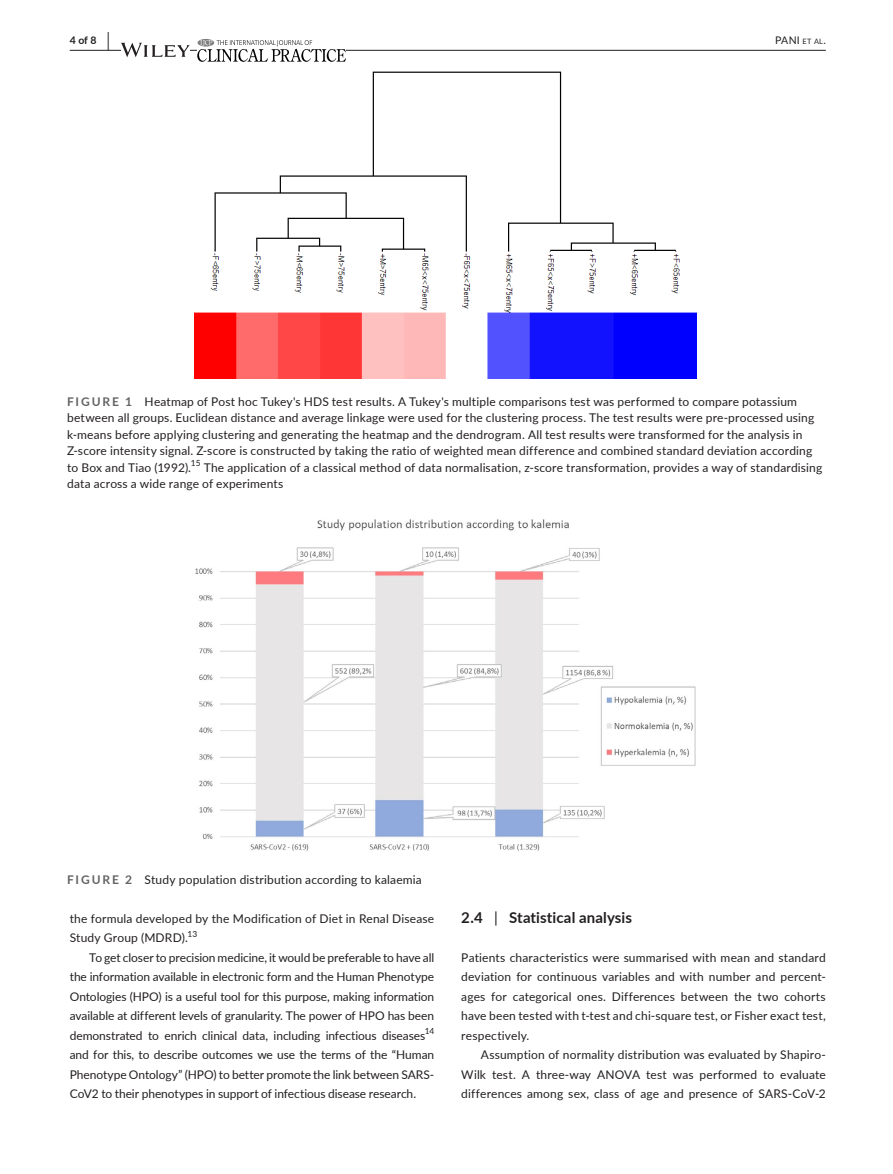
<style>
.page{position:relative;width:893px;height:1174px;background:#fff}
.page>*{position:absolute;margin:0;border:0;box-sizing:border-box;transform-origin:0 0}
.t1{font:700 15px "Lato";letter-spacing:.005em;color:#231f20}
.t2{font:12px/19.5px "Lato";letter-spacing:.015em;color:#231f20}
.t3{font:10.5px "Lato";color:#231f20}
.t4{font:700 10.5px "Lato";color:#231f20}
.t5{font:8.4px "Lato";color:#231f20}
.s1{font-size:19.5px}
.s2{font-size:7.35px}
.s3{font-weight:700;color:#636366}
.s4{font-weight:400}
</style>
<div class="page">
<hr style="left:70px;top:50px;width:756px;height:1px;background:#231f20">
<svg style="left:121px;top:43px;width:69px;height:14px"></svg>
<svg style="left:197px;top:40px;width:149px;height:22px"></svg>
<img style="left:194px;top:72px;width:502px;height:307px">
<img style="left:195px;top:519px;width:501px;height:332px">
<p class="t4" style="left:70px;top:33px;width:41px">4 of 8 <span class="s1">|</span></p>
<p class="t3" style="left:775px;top:33px;width:52px">PANI <span class="s2">et al</span>.</p>
<p class="t2" style="left:67px;top:393px;width:749px;line-height:16.5px"><span class="s3">FIGURE 1</span> Heatmap of Post hoc Tukey's HDS test results. A Tukey's multiple comparisons test was performed to compare potassium between all groups. Euclidean distance and average linkage were used for the clustering process. The test results were pre-processed using k-means before applying clustering and generating the heatmap and the dendrogram. All test results were transformed for the analysis in Z-score intensity signal. Z-score is constructed by taking the ratio of weighted mean difference and combined standard deviation according to Box and Tiao (1992).</p>
<p class="t5" style="left:191px;top:457px;width:11px">15</p>
<p class="t2" style="left:67px;top:459px;width:757px;line-height:16.5px;text-indent:137px">The application of a classical method of data normalisation, z-score transformation, provides a way of standardising data across a wide range of experiments</p>
<p class="t2" style="left:67px;top:869px;width:356px"><span class="s3">FIGURE 2</span> Study population distribution according to kalaemia</p>
<p class="t2" style="left:70px;top:908px;width:366px">the formula developed by the Modification of Diet in Renal Disease<br>Study Group (MDRD).<sup>13</sup></p>
<p class="t2" style="left:70px;top:947px;width:366px;text-align:justify;text-indent:19px">To get closer to precision medicine, it would be preferable to have all the information available in electronic form and the Human Phenotype Ontologies (HPO) is a useful tool for this purpose, making information available at different levels of granularity. The power of HPO has been demonstrated to enrich clinical data, including infectious diseases<sup>14 </sup>and for this, to describe outcomes we use the terms of the “Human Phenotype Ontology” (HPO) to better promote the link between SARS-CoV2 to their phenotypes in support of infectious disease research.</p>
<p class="t1" style="left:461px;top:906px;width:172px">2.4 <span class="s4">|</span> Statistical analysis</p>
<p class="t2" style="left:461px;top:947px;width:366px;text-align:justify">Patients characteristics were summarised with mean and standard deviation for continuous variables and with number and percent&shy;ages for categorical ones. Differences between the two cohorts have been tested with t-test and chi-square test, or Fisher exact test, respectively.</p>
<p class="t2" style="left:461px;top:1044px;width:366px;text-align:justify;text-indent:20px">Assumption of normality distribution was evaluated by Shapiro-Wilk test. A three-way ANOVA test was performed to evaluate differences among sex, class of age and presence of SARS-CoV-2</p>
</div>
